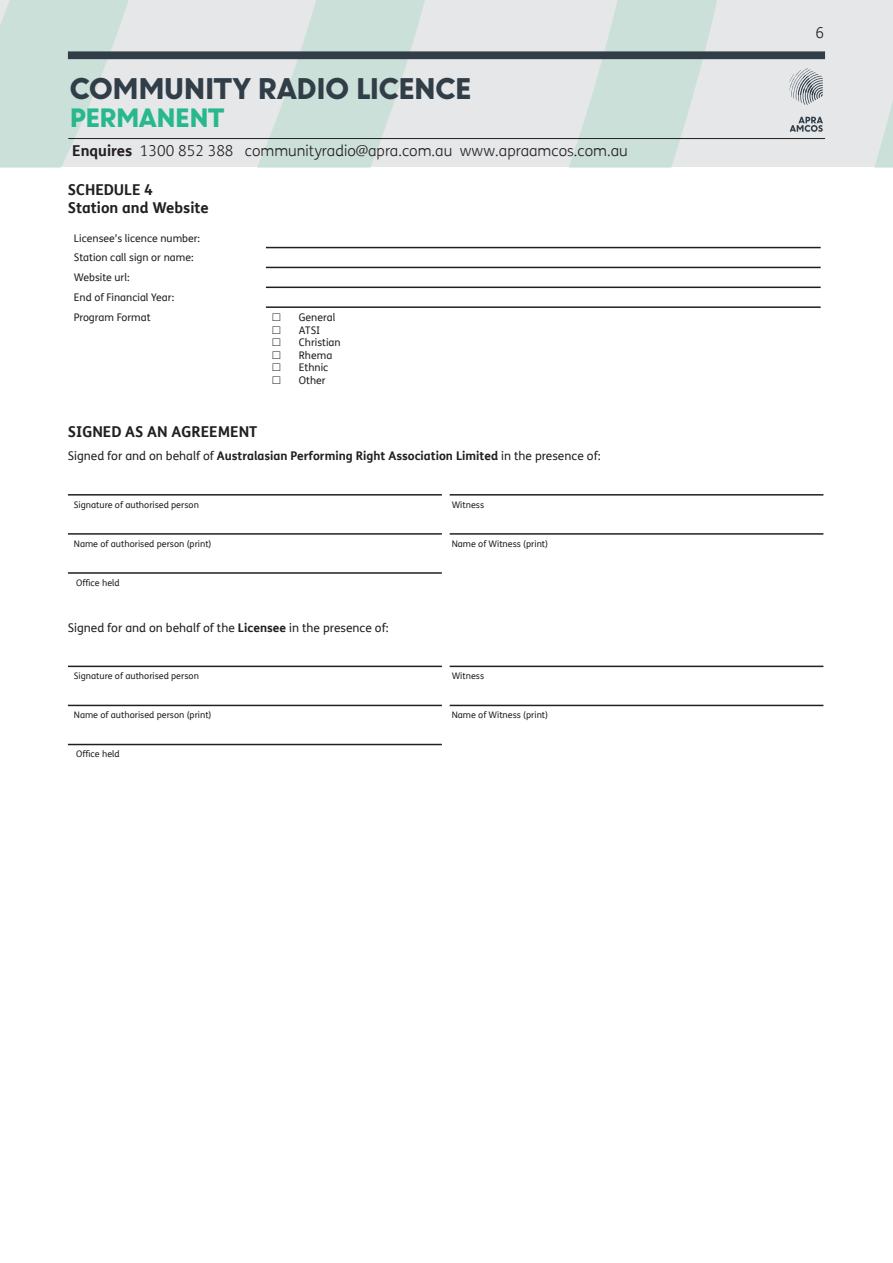
<style>
.page{position:relative;width:893px;height:1263px;background:#fff}
.page>*{position:absolute;margin:0;border:0;box-sizing:border-box;transform-origin:0 0}
.t1{font:900 27px "U8";letter-spacing:.005em;color:#313e48}
.t2{font:900 24px "U8";letter-spacing:.005em;color:#27b88b}
.t3{font:300 15px "FS Me";color:#231f20}
.t4{font:700 15px "FS Me";color:#231f20}
.t5{font:700 12px "FS Me";color:#231f20}
.t6{font:12px "FS Me";color:#231f20}
.t7{font:10.5px "FS Me";color:#231f20}
.t8{font:9px "FS Me";color:#231f20}
.s1{font-weight:700}
.s2{font-weight:400}
</style>
<div class="page">
<svg style="left:0;top:0;width:893px;height:168px;background:#dce4e2"></svg>
<hr style="left:68px;top:138px;width:757px;height:1px;background:#231f20">
<div style="left:68px;top:51px;width:757px;height:8px;background:#313e48"></div>
<svg style="left:790px;top:117px;width:33px;height:15px"></svg>
<svg style="left:790px;top:68px;width:33px;height:37px"></svg>
<hr style="left:266px;top:247px;width:555px;height:1px;background:#231f20">
<hr style="left:266px;top:267px;width:555px;height:1px;background:#231f20">
<hr style="left:266px;top:287px;width:555px;height:1px;background:#231f20">
<hr style="left:266px;top:306px;width:555px;height:2px;background:#231f20">
<hr style="left:68px;top:533px;width:374px;height:2px;background:#231f20">
<hr style="left:449px;top:533px;width:374px;height:2px;background:#231f20">
<hr style="left:68px;top:572px;width:374px;height:2px;background:#231f20">
<hr style="left:68px;top:494px;width:374px;height:2px;background:#231f20">
<hr style="left:449px;top:494px;width:374px;height:2px;background:#231f20">
<hr style="left:68px;top:705px;width:374px;height:1px;background:#231f20">
<hr style="left:449px;top:705px;width:374px;height:1px;background:#231f20">
<hr style="left:68px;top:744px;width:374px;height:1px;background:#231f20">
<hr style="left:68px;top:666px;width:374px;height:1px;background:#231f20">
<hr style="left:449px;top:666px;width:374px;height:1px;background:#231f20">
<h1 class="t1" style="left:70px;top:67px;width:402px">COMMUNITY RADIO LICENCE</h1>
<h2 class="t2" style="left:70px;top:99px;width:156px">PERMANENT</h2>
<h3 class="t3" style="left:72px;top:141px;width:557px"><span class="s1">Enquires</span> 1300 852 388 communityradio@apra.com.au www.apraamcos.com.au</h3>
<p class="t4" style="left:68px;top:178px;width:87px">SCHEDULE 4</p>
<p class="t4" style="left:68px;top:196px;width:142px">Station and Website</p>
<p class="t7" style="left:74px;top:231px;width:128px">Licensee’s licence number:</p>
<p class="t7" style="left:74px;top:250px;width:121px">Station call sign or name:</p>
<p class="t7" style="left:74px;top:270px;width:57px">Website url:</p>
<p class="t7" style="left:74px;top:290px;width:102px">End of Financial Year:</p>
<p class="t7" style="left:74px;top:310px;width:78px">Program Format</p>
<p class="t7" style="left:299px;top:310px;width:38px">General</p>
<p class="t7" style="left:299px;top:323px;width:23px">ATSI</p>
<p class="t7" style="left:299px;top:335px;width:43px">Christian</p>
<p class="t7" style="left:299px;top:348px;width:35px">Rhema</p>
<p class="t7" style="left:299px;top:361px;width:31px">Ethnic</p>
<p class="t7" style="left:299px;top:373px;width:28px">Other</p>
<p class="t4" style="left:68px;top:420px;width:191px">SIGNED AS AN AGREEMENT</p>
<p class="t5" style="left:68px;top:446px;width:534px"><span class="s2">Signed for and on behalf of</span> Australasian Performing Right Association Limited <span class="s2">in the presence of:</span></p>
<p class="t8" style="left:74px;top:498px;width:127px">Signature of authorised person</p>
<p class="t8" style="left:452px;top:498px;width:34px">Witness</p>
<p class="t8" style="left:74px;top:537px;width:139px">Name of authorised person (print)</p>
<p class="t8" style="left:452px;top:537px;width:98px">Name of Witness (print)</p>
<p class="t8" style="left:76px;top:576px;width:45px">Office held</p>
<p class="t6" style="left:68px;top:619px;width:322px">Signed for and on behalf of the <span class="s1">Licensee</span> in the presence of:</p>
<p class="t8" style="left:74px;top:670px;width:127px">Signature of authorised person</p>
<p class="t8" style="left:452px;top:670px;width:34px">Witness</p>
<p class="t8" style="left:74px;top:709px;width:139px">Name of authorised person (print)</p>
<p class="t8" style="left:452px;top:709px;width:98px">Name of Witness (print)</p>
<p class="t8" style="left:76px;top:748px;width:45px">Office held</p>
<h3 class="t3" style="left:816px;top:22px;width:10px">6</h3>
</div>
